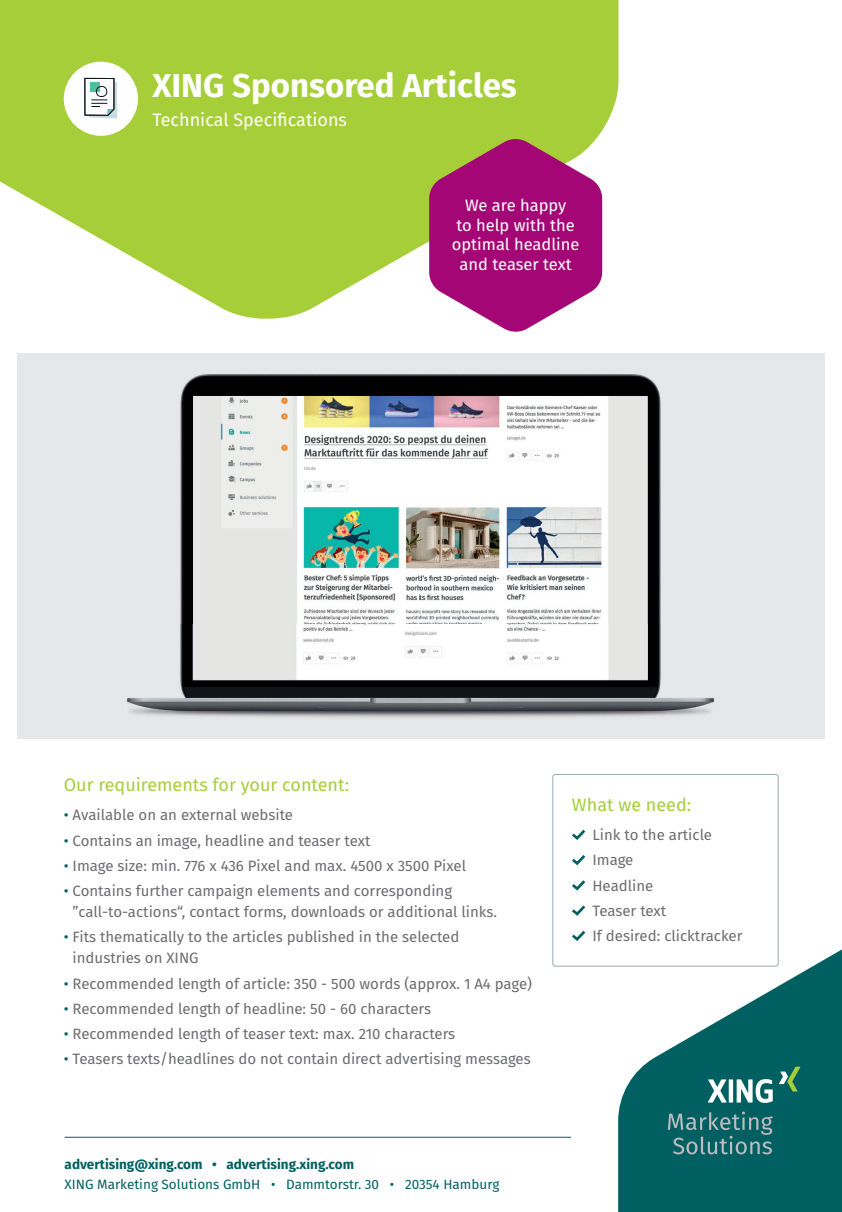
<style>
.page{position:relative;width:842px;height:1212px;background:#fff}
.page>*{position:absolute;margin:0;border:0;box-sizing:border-box;transform-origin:0 0}
.t1{font:700 33px "Fira Sans";color:#fff}
.t2{font:18px "Fira Sans";color:#a6ce39}
.t3{font:18px "Fira Sans";color:#fff}
.t4{font:16.5px/19.8px "Fira Sans";color:#fff;text-align:center}
.t5{font:15px/25.2px "Fira Sans";color:#6c6d70}
.t6{font:13.5px "Fira Sans";color:#006061}
.t7{font:700 13.5px "Fira Sans";color:#006061}
.s1{color:#006061}
</style>
<div class="page">
<svg style="left:0;top:0;width:618px;height:319px;fill:#a6ce39"></svg>
<div style="left:17px;top:353px;width:808px;height:386px;background:#e6e7e9"></div>
<svg style="left:429px;top:138px;width:173px;height:194px"></svg>
<svg style="left:572px;top:829px;width:14px;height:11px"></svg>
<svg style="left:572px;top:855px;width:14px;height:11px"></svg>
<svg style="left:572px;top:880px;width:14px;height:11px"></svg>
<svg style="left:572px;top:905px;width:14px;height:11px"></svg>
<svg style="left:572px;top:930px;width:14px;height:11px"></svg>
<svg style="left:618px;top:949px;width:224px;height:263px;fill:#006061"></svg>
<svg style="left:708px;top:1079px;width:18px;height:23px"></svg>
<hr style="left:729px;top:1079px;width:4px;height:23px;background:#fff">
<svg style="left:737px;top:1079px;width:36px;height:24px"></svg>
<svg style="left:779px;top:1066px;width:21px;height:25px"></svg>
<svg style="left:668px;top:1111px;width:105px;height:43px"></svg>
<hr style="left:65px;top:1137px;width:506px;height:1px;background:#006061">
<div style="left:552px;top:774px;width:227px;height:192px;border:1px solid #98abb4;border-radius:3px"></div>
<img style="left:127px;top:374px;width:588px;height:344px">
<div style="left:64px;top:62px;width:74px;height:74px;background:#fff;border-radius:50%"></div>
<svg style="left:84px;top:78px;width:33px;height:40px"></svg>
<h1 class="t1" style="left:152px;top:58px;width:366px">XING Sponsored Articles</h1>
<p class="t3" style="left:152px;top:106px;width:196px">Technical Specifications</p>
<p class="t4" style="left:452px;top:195px;width:129px">We are happy<br>to help with the optimal headline and teaser text</p>
<p class="t2" style="left:64px;top:771px;width:287px">Our requirements for your content:</p>
<p class="t5" style="left:64px;top:802px;width:231px"><span class="s1">•</span> Available on an external website</p>
<p class="t5" style="left:64px;top:827px;width:308px"><span class="s1">•</span> Contains an image, headline and teaser text</p>
<p class="t5" style="left:64px;top:852px;width:404px"><span class="s1">•</span> Image size: min. 776 x 436 Pixel and max. 4500 x 3500 Pixel</p>
<p class="t5" style="left:73px;top:880px;width:426px;line-height:21px;text-indent:-9px"><span class="s1">•</span> Contains further campaign elements and corresponding ”call-to-actions“, contact forms, downloads or additional links.</p>
<p class="t5" style="left:73px;top:926px;width:388px;line-height:21px;text-indent:-9px"><span class="s1">•</span> Fits thematically to the articles published in the selected industries on XING</p>
<p class="t5" style="left:64px;top:970px;width:470px"><span class="s1">•</span> Recommended length of article: 350 - 500 words (approx. 1 A4 page)</p>
<p class="t5" style="left:64px;top:995px;width:369px"><span class="s1">•</span> Recommended length of headline: 50 - 60 characters</p>
<p class="t5" style="left:64px;top:1021px;width:393px"><span class="s1">•</span> Recommended length of teaser text: max. 210 characters</p>
<p class="t5" style="left:64px;top:1046px;width:468px"><span class="s1">•</span> Teasers texts/headlines do not contain direct advertising messages</p>
<p class="t7" style="left:65px;top:1153px;width:291px">advertising@xing.com • advertising.xing.com</p>
<p class="t6" style="left:65px;top:1174px;width:436px">XING Marketing Solutions GmbH • Dammtorstr. 30 • 20354 Hamburg</p>
<p class="t2" style="left:572px;top:791px;width:121px">What we need:</p>
<p class="t5" style="left:592px;top:822px;width:152px">Link to the article<br>Image<br>Headline<br>Teaser text<br>If desired: clicktracker</p>
</div>
